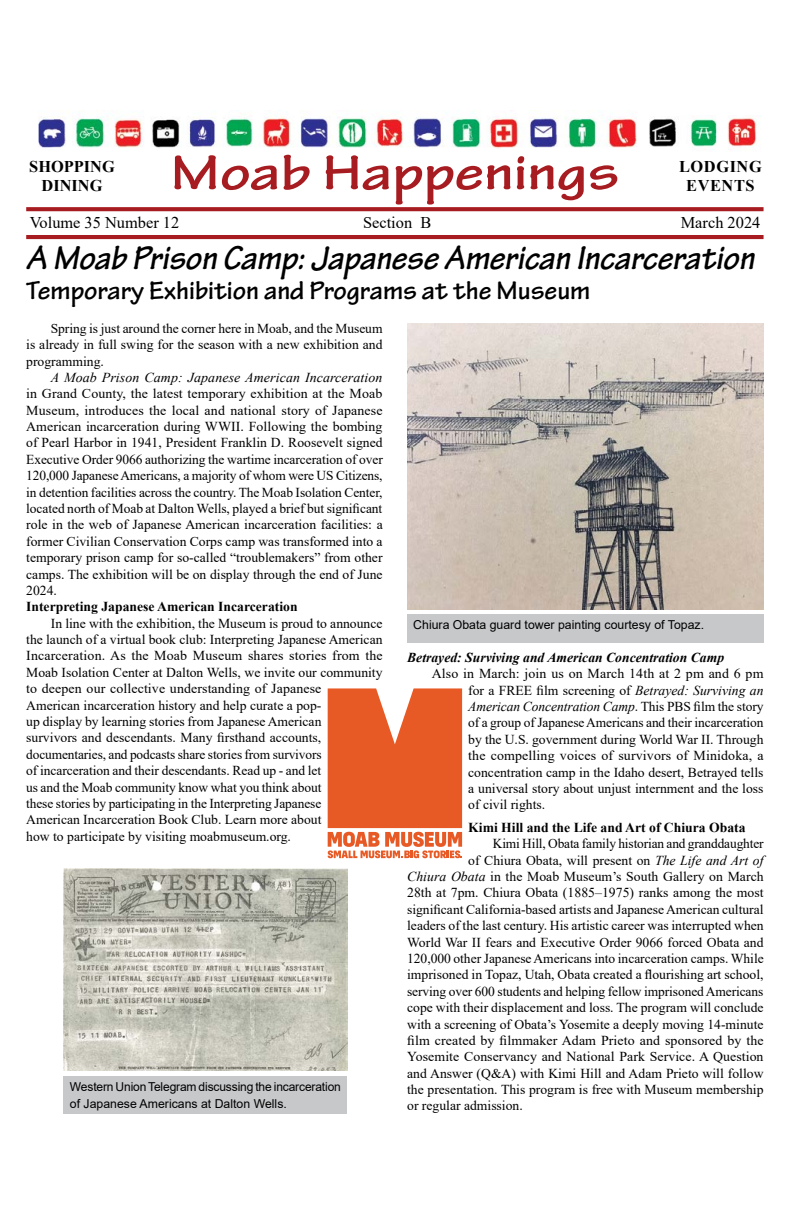
<style>
.page{position:relative;width:792px;height:1224px;background:#fff}
.page>*{position:absolute;margin:0;border:0;box-sizing:border-box;transform-origin:0 0}
.t1{font:700 52.4px "Tekton Pro";color:#a71c20;scale:1.2 1}
.t2{font:italic 700 35.5px "Tekton Pro";color:#000}
.t3{font:700 27.3px "Tekton Pro";color:#000}
.t4{font:16.4px "Times New Roman";color:#000}
.t5{font:700 16.4px/19.7px "Times New Roman";color:#000;text-align:center}
.t6{font:700 16.4px "Times New Roman";letter-spacing:.035em;color:#000}
.t7{font:13.7px/16.4px "Times New Roman";color:#000;text-align:justify}
.t8{font:700 13.7px "Times New Roman";color:#000}
.t9{font:italic 700 13.7px "Times New Roman";color:#000}
.t10{font:italic 13.7px "Times New Roman";letter-spacing:.01em;color:#000}
.t11{font:12.3px/16.4px "Arial";color:#000}
.s1{font-style:italic}
</style>
<div class="page">
<img style="left:690px;top:117px;width:67px;height:33px">
<svg style="left:26px;top:207px;width:738px;height:4px;background:#aa2327"></svg>
<hr style="left:26px;top:235px;width:738px;height:4px;background:#a71c20">
<img style="left:39px;top:112px;width:637px;height:36px">
<svg style="left:328px;top:688px;width:134px;height:170px;background:#eb7042"></svg>
<div style="left:64px;top:1076px;width:283px;height:38px;background:#c7c8ca"></div>
<img style="left:64px;top:868px;width:283px;height:203px">
<img style="left:407px;top:323px;width:357px;height:287px">
<div style="left:407px;top:614px;width:357px;height:28px;background:#c7c8ca"></div>
<h1 class="t1" style="left:171px;top:142px;width:375px">Moab Happenings</h1>
<p class="t5" style="left:29px;top:156px;width:87px">SHOPPING<br>DINING</p>
<p class="t4" style="left:30px;top:211px;width:151px">Volume 35 Number 12</p>
<p class="t4" style="left:363px;top:211px;width:70px">Section B</p>
<p class="t4" style="left:681px;top:211px;width:81px">March 2024</p>
<h2 class="t2" style="left:26px;top:237px;width:730px">A Moab Prison Camp: Japanese American Incarceration</h2>
<h3 class="t3" style="left:26px;top:274px;width:566px">Temporary Exhibition and Programs at the Museum</h3>
<p class="t7" style="left:26px;top:320px;width:358px;text-indent:25px">Spring is just around the corner here in Moab, and the Museum is already in full swing for the season with a new exhibition and programming.</p>
<p class="t10" style="left:51px;top:368px;width:333px">A Moab Prison Camp: Japanese American Incarceration</p>
<p class="t7" style="left:26px;top:385px;width:358px">in Grand County, the latest temporary exhibition at the Moab Museum, introduces the local and national story of Japanese American incarceration during WWII. Following the bombing of Pearl Harbor in 1941, President Franklin D. Roosevelt signed Executive Order 9066 authorizing the wartime incarceration of over 120,000 Japanese Americans, a majority of whom were US Citizens, in detention facilities across the country. The Moab Isolation Center, located north of Moab at Dalton Wells, played a brief but significant role in the web of Japanese American incarceration facilities: a former Civilian Conservation Corps camp was transformed into a temporary prison camp for so-called “troublemakers” from other camps. The exhibition will be on display through the end of June 2024.</p>
<p class="t8" style="left:26px;top:597px;width:273px">Interpreting Japanese American Incarceration</p>
<p class="t7" style="left:26px;top:614px;width:358px;text-align:left;text-indent:25px">In line with the exhibition, the Museum is proud to announce the launch of a virtual book club: Interpreting Japanese American Incarceration. As the Moab Museum shares stories from the Moab Isolation Center at Dalton Wells, we invite our community to deepen our collective understanding of Japanese<br>American incarceration history and help curate a pop-<br>up display by learning stories from Japanese American<br>survivors and descendants. Many firsthand accounts, documentaries, and podcasts share stories from survivors<br>of incarceration and their descendants. Read up - and let<br>us and the Moab community know what you think about<br>these stories by participating in the Interpreting Japanese<br>American Incarceration Book Club. Learn more about<br>how to participate by visiting moabmuseum.org.</p>
<p class="t6" style="left:679px;top:154px;width:84px">LODGING</p>
<p class="t5" style="left:686px;top:176px;width:70px">EVENTS</p>
<p class="t11" style="left:413px;top:616px;width:292px">Chiura Obata guard tower painting courtesy of Topaz.</p>
<p class="t9" style="left:407px;top:648px;width:318px">Betrayed: Surviving and American Concentration Camp</p>
<p class="t7" style="left:468px;top:665px;width:297px;text-indent:-37px">Also in March: join us on March 14th at 2 pm and 6 pm for a FREE film screening of <span class="s1">Betrayed: Surviving an American Concentration Camp</span>. This PBS film the story of a group of Japanese Americans and their incarceration by the U.S. government during World War II. Through the compelling voices of survivors of Minidoka, a concentration camp in the Idaho desert, Betrayed tells a universal story about unjust internment and the loss of civil rights.</p>
<p class="t8" style="left:468px;top:817px;width:279px">Kimi Hill and the Life and Art of Chiura Obata</p>
<p class="t7" style="left:493px;top:835px;width:272px">Kimi Hill, Obata family historian and granddaughter</p>
<p class="t7" style="left:468px;top:851px;width:297px">of Chiura Obata, will present on <span class="s1">The Life and Art of</span></p>
<p class="t7" style="left:407px;top:868px;width:358px"><span class="s1">Chiura Obata</span> in the Moab Museum’s South Gallery on March</p>
<p class="t7" style="left:407px;top:884px;width:358px">28th at 7pm. Chiura Obata (1885–1975) ranks among the most</p>
<p class="t7" style="left:407px;top:901px;width:358px">significant California-based artists and Japanese American cultural</p>
<p class="t7" style="left:407px;top:917px;width:358px">leaders of the last century. His artistic career was interrupted when</p>
<p class="t7" style="left:407px;top:933px;width:358px">World War II fears and Executive Order 9066 forced Obata and</p>
<p class="t7" style="left:407px;top:950px;width:358px">120,000 other Japanese Americans into incarceration camps. While</p>
<p class="t7" style="left:407px;top:966px;width:358px">imprisoned in Topaz, Utah, Obata created a flourishing art school,</p>
<p class="t7" style="left:407px;top:983px;width:358px">serving over 600 students and helping fellow imprisoned Americans</p>
<p class="t7" style="left:407px;top:999px;width:358px">cope with their displacement and loss. The program will conclude</p>
<p class="t7" style="left:407px;top:1015px;width:358px">with a screening of Obata’s Yosemite a deeply moving 14-minute</p>
<p class="t7" style="left:407px;top:1032px;width:358px">film created by filmmaker Adam Prieto and sponsored by the</p>
<p class="t7" style="left:407px;top:1048px;width:358px">Yosemite Conservancy and National Park Service. A Question</p>
<p class="t7" style="left:407px;top:1064px;width:358px">and Answer (Q&amp;A) with Kimi Hill and Adam Prieto will follow</p>
<p class="t7" style="left:407px;top:1081px;width:358px">the presentation. This program is free with Museum membership</p>
<p class="t7" style="left:407px;top:1097px;width:117px">or regular admission.</p>
<p class="t11" style="left:70px;top:1079px;width:272px">Western Union Telegram discussing the incarceration of Japanese Americans at Dalton Wells.</p>
</div>
